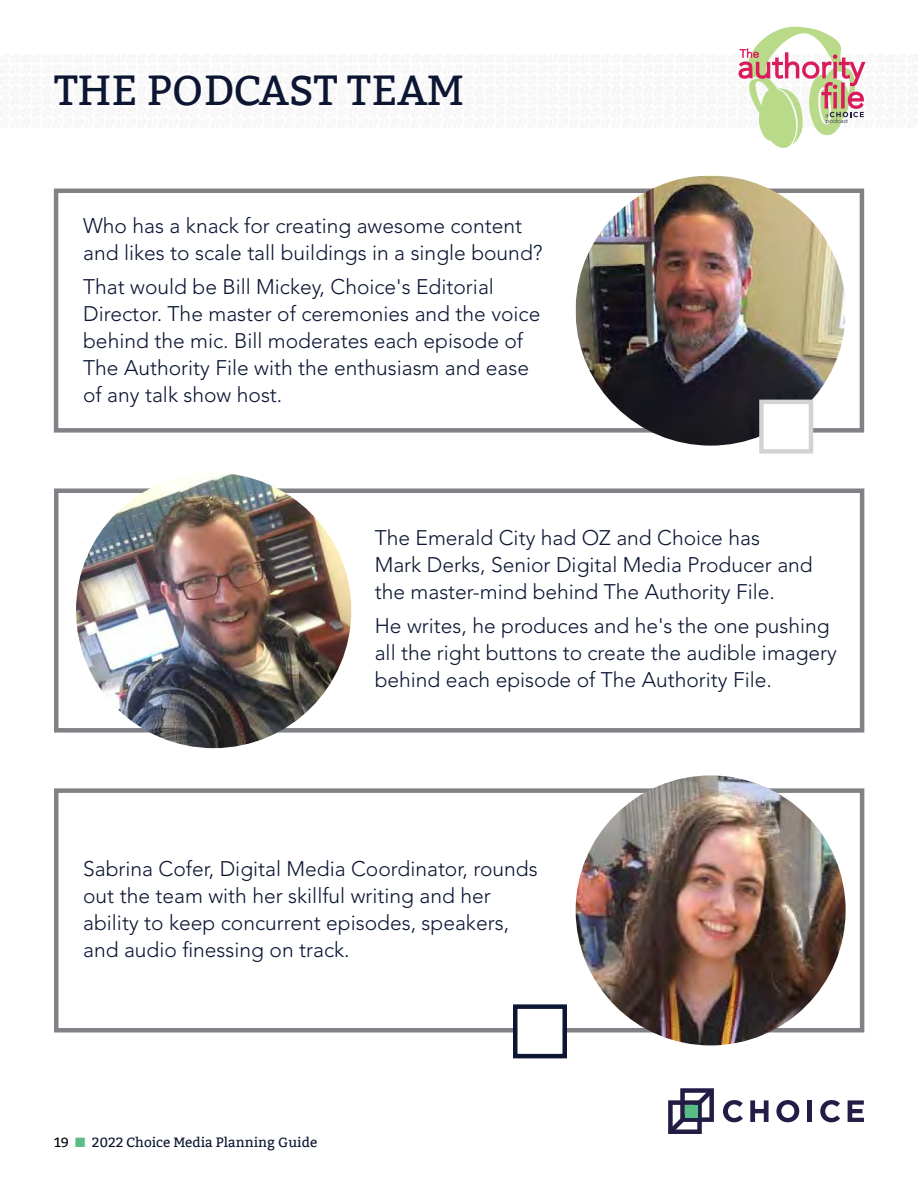
<style>
.page{position:relative;width:918px;height:1188px;background:#fff}
.page>*{position:absolute;margin:0;border:0;box-sizing:border-box;transform-origin:0 0}
.t1{font:42px "Bitter";color:#0c1633}
.t2{font:300 21px/27px "Avenir";color:#0c1633}
.t3{font:13.5px "Bitter";color:#0c1633}
.s1{color:#000}
.s2{color:#5bbe84}
</style>
<div class="page">
<svg style="left:723px;top:1100px;width:20px;height:22px"></svg>
<svg style="left:750px;top:1100px;width:19px;height:22px"></svg>
<svg style="left:776px;top:1100px;width:23px;height:22px"></svg>
<div style="left:807px;top:1100px;width:5px;height:22px;background:#211d45"></div>
<svg style="left:820px;top:1100px;width:20px;height:22px"></svg>
<svg style="left:848px;top:1100px;width:16px;height:22px"></svg>
<svg style="left:668px;top:1088px;width:46px;height:46px"></svg>
<div style="left:685px;top:1105px;width:12px;height:13px;background:#57bd84"></div>
<div style="left:54px;top:189px;width:810px;height:244px;border:4px solid #808285"></div>
<img style="left:576px;top:176px;width:270px;height:270px;border-radius:133px">
<div style="left:54px;top:488px;width:810px;height:245px;border:4px solid #808285"></div>
<img style="left:76px;top:473px;width:275px;height:275px;border-radius:138px">
<div style="left:54px;top:788px;width:810px;height:244px;border:4px solid #808285"></div>
<img style="left:576px;top:775px;width:270px;height:270px;border-radius:135px">
<div style="left:513px;top:1004px;width:54px;height:54px;background:#fff;border:4px solid #0c1633"></div>
<div style="left:759px;top:400px;width:54px;height:54px;background:#fff;border:4px solid #d1d3d4"></div>
<svg style="left:739px;top:27px;width:127px;height:121px"></svg>
<h1 class="t1" style="left:54px;top:66px;width:411px">THE PODCAST TEAM</h1>
<p class="t2" style="left:83px;top:213px;width:461px">Who has a knack for creating awesome content and likes to scale tall buildings in a single bound?</p>
<p class="t2" style="left:83px;top:273px;width:459px">That would be Bill Mickey, Choice's Editorial Director. The master of ceremonies and the voice behind the mic. Bill moderates each episode of The Authority File with the enthusiasm and ease of any talk show host.</p>
<p class="t2" style="left:375px;top:525px;width:440px">The Emerald City had OZ and Choice has<br>Mark Derks, Senior Digital Media Producer and the master-mind behind The Authority File.</p>
<p class="t2" style="left:375px;top:612px;width:464px">He writes, he produces and he's the one pushing all the right buttons to create the audible imagery behind each episode of The Authority File.</p>
<p class="t2" style="left:83px;top:855px;width:456px">Sabrina Cofer, Digital Media Coordinator, rounds out the team with her skillful writing and her ability to keep concurrent episodes, speakers, and audio finessing on track.</p>
<p class="t3" style="left:54px;top:1134px;width:265px"><span class="s1">19</span> <span class="s2">■</span> 2022 Choice Media Planning Guide</p>
</div>
